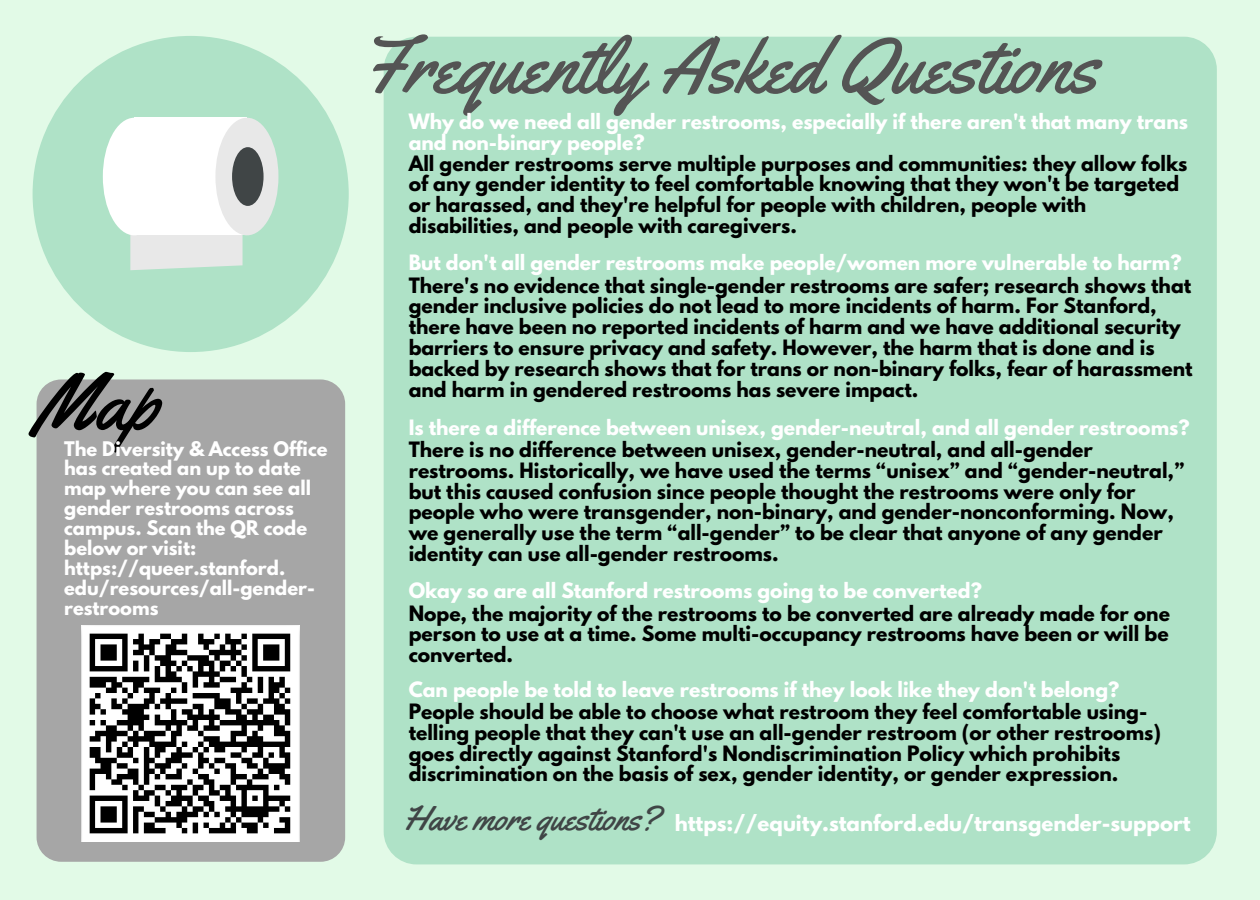
<style>
.page{position:relative;width:1260px;height:900px;background:#e2fae7}
.page>*{position:absolute;margin:0;border:0;box-sizing:border-box;transform-origin:0 0}
.t1{font:78.75px "Yellowtail";color:#545454}
.t2{font:78.75px "Yellowtail";color:#000}
.t3{font:700 19.75px "League Spartan";color:#fff}
.t4{font:700 18.75px/20.8px "League Spartan";color:#000}
.t5{font:700 18.75px/20.8px "League Spartan";color:#fff}
.t6{font:700 17.75px/20px "League Spartan";color:#fff}
.s1{font-family:"Yellowtail";font-weight:400;font-size:34.25px;color:#404546}
</style>
<div class="page">
<div style="left:33px;top:36px;width:316px;height:316px;background:#afe2c7;border-radius:50%"></div>
<svg style="left:130px;top:235px;width:113px;height:35px;background:#e4e7e5"></svg>
<div style="left:134px;top:118px;width:113px;height:117px;background:#fff"></div>
<div style="left:103px;top:118px;width:63px;height:117px;background:#fff;border-radius:50%"></div>
<div style="left:215px;top:118px;width:63px;height:117px;background:#e8e8e8;border-radius:50%"></div>
<div style="left:232px;top:147px;width:32px;height:59px;background:#404546;border-radius:50%"></div>
<div style="left:384px;top:37px;width:833px;height:827px;background:#afe2c7;border-radius:33px"></div>
<div style="left:37px;top:379px;width:308px;height:483px;background:#a6a6a6;border-radius:25px"></div>
<img style="left:82px;top:626px;width:217px;height:215px">
<h1 class="t2" style="left:35px;top:352px;width:125px">Map</h1>
<p class="t6" style="left:64px;top:441px;width:265px">The Diversity &amp; Access Office has created an up to date map where you can see all gender restrooms across campus. Scan the QR code below or visit: https://queer.stanford. edu/resources/all-gender&shy;restrooms</p>
<h1 class="t1" style="left:359px;top:16px;width:740px">Frequently Asked Questions</h1>
<p class="t5" style="left:409px;top:114px;width:781px">Why do we need all gender restrooms, especially if there aren't that many trans and non-binary people?</p>
<p class="t4" style="left:409px;top:155px;width:780px">All gender restrooms serve multiple purposes and communities: they allow folks of any gender identity to feel comfortable knowing that they won't be targeted or harassed, and they're helpful for people with children, people with disabilities, and people with caregivers.</p>
<p class="t5" style="left:409px;top:255px;width:774px">But don't all gender restrooms make people/women more vulnerable to harm?</p>
<p class="t4" style="left:409px;top:277px;width:785px">There's no evidence that single-gender restrooms are safer; research shows that gender inclusive policies do not lead to more incidents of harm. For Stanford, there have been no reported incidents of harm and we have additional security barriers to ensure privacy and safety. However, the harm that is done and is backed by research shows that for trans or non-binary folks, fear of harassment and harm in gendered restrooms has severe impact.</p>
<p class="t5" style="left:409px;top:419px;width:782px">Is there a difference between unisex, gender-neutral, and all gender restrooms?</p>
<p class="t4" style="left:409px;top:441px;width:777px">There is no difference between unisex, gender-neutral, and all-gender restrooms. Historically, we have used the terms “unisex” and “gender-neutral,” but this caused confusion since people thought the restrooms were only for people who were transgender, non-binary, and gender-nonconforming. Now, we generally use the term “all-gender” to be clear that anyone of any gender identity can use all-gender restrooms.</p>
<p class="t5" style="left:409px;top:583px;width:575px">Okay so are all Stanford restrooms going to be converted?</p>
<p class="t4" style="left:409px;top:605px;width:763px;text-align:justify">Nope, the majority of the restrooms to be converted are already made for one person to use at a time. Some multi-occupancy restrooms have been or will be converted.</p>
<p class="t5" style="left:409px;top:681px;width:712px">Can people be told to leave restrooms if they look like they don't belong?</p>
<p class="t4" style="left:409px;top:703px;width:754px">People should be able to choose what restroom they feel comfortable using&shy;telling people that they can't use an all-gender restroom (or other restrooms) goes directly against Stanford's Nondiscrimination Policy which prohibits discrimination on the basis of sex, gender identity, or gender expression.</p>
<p class="t3" style="left:403px;top:813px;width:789px"><span class="s1">Have more questions?</span> https://equity.stanford.edu/transgender-support</p>
</div>
